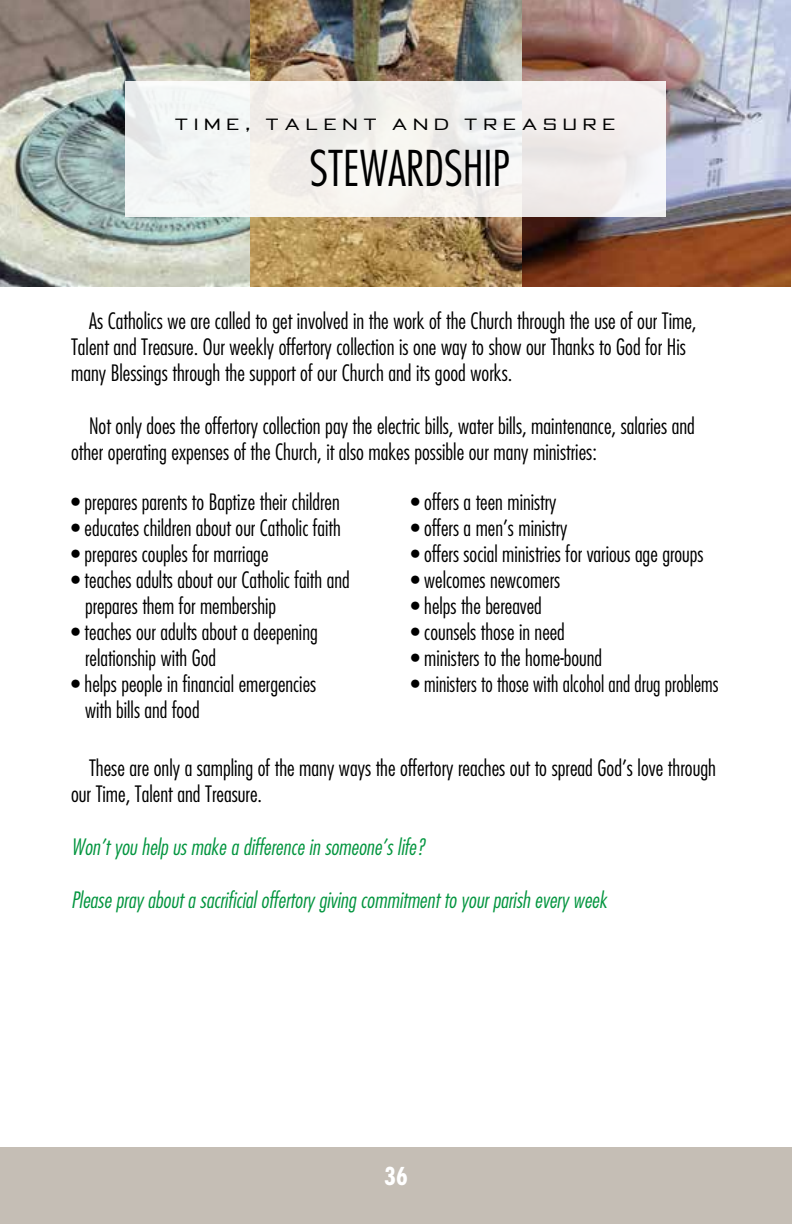
<style>
.page{position:relative;width:792px;height:1224px;background:#fff}
.page>*{position:absolute;margin:0;border:0;box-sizing:border-box;transform-origin:0 0}
.t1{font:300 condensed 48px "Futura";color:#000}
.t2{font:700 condensed 24px "Futura";color:#fff}
.t3{font:300 condensed 22px/26px "Futura";color:#000}
.t4{font:italic 300 condensed 22px "Futura";color:#03953f}
.t5{font:16.2px "Bank Gothic";letter-spacing:.36em;color:#000;scale:1.12 1}
</style>
<div class="page">
<div style="left:0;top:1148px;width:792px;height:76px;background:#c5beb5"></div>
<img style="left:0;top:0;width:791px;height:287px">
<div style="left:125px;top:82px;width:541px;height:135px;background:#f3f2ef"></div>
<p class="t5" style="left:175px;top:114px;width:394px">TIME, TALENT AND TREASURE</p>
<h1 class="t1" style="left:310px;top:140px;width:202px">STEWARDSHIP</h1>
<h1 class="t1" style="left:475px;top:115px;width:146px">SCHEDULE</h1>
<p class="t3" style="left:71px;top:307px;width:627px;text-indent:18px">As Catholics we are called to get involved in the work of the Church through the use of our Time,<br>Talent and Treasure. Our weekly offertory collection is one way to show our Thanks to God for His many Blessings through the support of our Church and its good works.</p>
<p class="t3" style="left:71px;top:412px;width:625px;text-indent:18px">Not only does the offertory collection pay the electric bills, water bills, maintenance, salaries and other operating expenses of the Church, it also makes possible our many ministries:</p>
<p class="t3" style="left:71px;top:489px;width:270px">• prepares parents to Baptize their children</p>
<p class="t3" style="left:71px;top:515px;width:271px">• educates children about our Catholic faith</p>
<p class="t3" style="left:71px;top:541px;width:199px">• prepares couples for marriage</p>
<p class="t3" style="left:85px;top:567px;width:266px;text-indent:-14px">• teaches adults about our Catholic faith and prepares them for membership</p>
<p class="t3" style="left:85px;top:619px;width:234px;text-indent:-14px">• teaches our adults about a deepening relationship with God</p>
<p class="t3" style="left:85px;top:671px;width:233px;text-indent:-14px">• helps people in financial emergencies with bills and food</p>
<p class="t3" style="left:411px;top:489px;width:147px">• offers a teen ministry</p>
<p class="t3" style="left:411px;top:515px;width:158px">• offers a men’s ministry</p>
<p class="t3" style="left:411px;top:541px;width:294px">• offers social ministries for various age groups</p>
<p class="t3" style="left:411px;top:567px;width:151px">• welcomes newcomers</p>
<p class="t3" style="left:411px;top:593px;width:133px">• helps the bereaved</p>
<p class="t3" style="left:411px;top:619px;width:156px">• counsels those in need</p>
<p class="t3" style="left:411px;top:645px;width:193px">• ministers to the home-bound</p>
<p class="t3" style="left:411px;top:671px;width:309px">• ministers to those with alcohol and drug problems</p>
<p class="t3" style="left:71px;top:755px;width:646px;text-indent:18px">These are only a sampling of the many ways the offertory reaches out to spread God’s love through our Time, Talent and Treasure.</p>
<p class="t4" style="left:71px;top:834px;width:356px">Won’t you help us make a difference in someone’s life?</p>
<p class="t4" style="left:71px;top:887px;width:537px">Please pray about a sacrificial offertory giving commitment to your parish every week</p>
<p class="t2" style="left:384px;top:1161px;width:25px">36</p>
</div>
